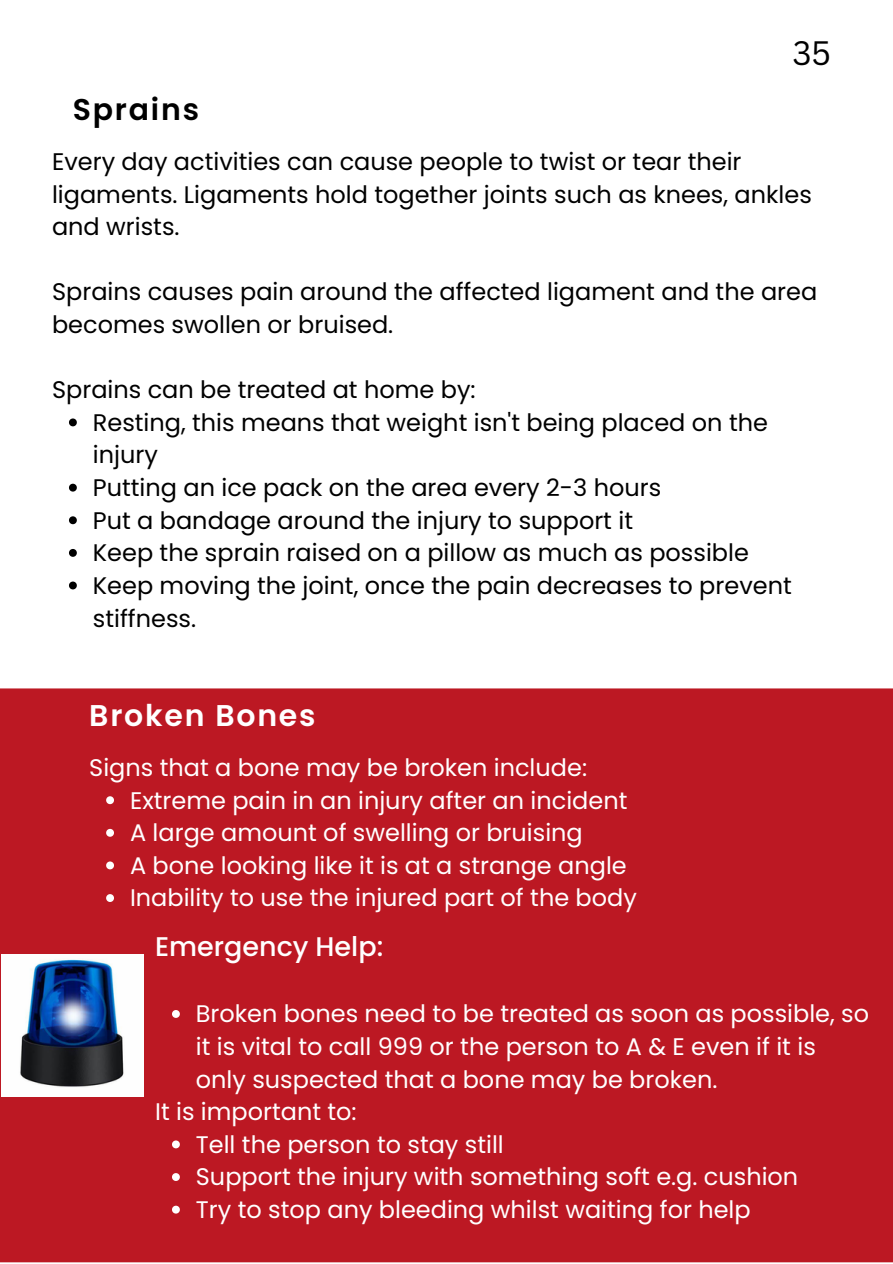
<style>
.page{position:relative;width:893px;height:1264px;background:#fff}
.page>*{position:absolute;margin:0;border:0;box-sizing:border-box;transform-origin:0 0}
.t1{font:33px "Canva Sans";color:#000}
.t2{font:600 30px "Poppins";letter-spacing:.06em;color:#fff}
.t3{font:600 30px "Poppins";letter-spacing:.06em;color:#000}
.t4{font:500 27px "Poppins";color:#fff}
.t5{font:24px/32.5px "Poppins";color:#000}
.t6{font:24px/32.5px "Poppins";color:#fff}
</style>
<div class="page">
<div style="left:0;top:688px;width:892px;height:574px;background:#bc1823"></div>
<svg style="left:69px;top:418px;width:8px;height:8px"></svg>
<svg style="left:69px;top:483px;width:8px;height:8px"></svg>
<svg style="left:69px;top:516px;width:8px;height:8px"></svg>
<svg style="left:69px;top:549px;width:8px;height:8px"></svg>
<svg style="left:69px;top:581px;width:8px;height:8px"></svg>
<svg style="left:106px;top:796px;width:8px;height:8px"></svg>
<svg style="left:106px;top:828px;width:8px;height:8px"></svg>
<svg style="left:106px;top:861px;width:8px;height:8px"></svg>
<svg style="left:106px;top:894px;width:8px;height:8px"></svg>
<img style="left:2px;top:954px;width:141px;height:142px">
<svg style="left:172px;top:1010px;width:8px;height:7px"></svg>
<svg style="left:172px;top:1140px;width:8px;height:8px"></svg>
<svg style="left:172px;top:1173px;width:8px;height:7px"></svg>
<svg style="left:172px;top:1205px;width:8px;height:8px"></svg>
<p class="t3" style="left:73px;top:88px;width:128px">Sprains</p>
<p class="t1" style="left:792px;top:30px;width:40px">35</p>
<p class="t5" style="left:52px;top:145px;width:761px">Every day activities can cause people to twist or tear their ligaments. Ligaments hold together joints such as knees, ankles and wrists.</p>
<p class="t5" style="left:52px;top:276px;width:766px">Sprains causes pain around the affected ligament and the area becomes swollen or bruised.</p>
<p class="t5" style="left:52px;top:373px;width:425px">Sprains can be treated at home by:</p>
<p class="t5" style="left:93px;top:406px;width:676px">Resting, this means that weight isn't being placed on the injury</p>
<p class="t5" style="left:93px;top:471px;width:569px">Putting an ice pack on the area every 2-3 hours</p>
<p class="t5" style="left:93px;top:504px;width:541px">Put a bandage around the injury to support it</p>
<p class="t5" style="left:93px;top:536px;width:657px">Keep the sprain raised on a pillow as much as possible</p>
<p class="t5" style="left:93px;top:569px;width:700px">Keep moving the joint, once the pain decreases to prevent stiffness.</p>
<p class="t2" style="left:89px;top:694px;width:228px">Broken Bones</p>
<p class="t6" style="left:89px;top:751px;width:499px">Signs that a bone may be broken include:</p>
<p class="t6" style="left:130px;top:784px;width:499px">Extreme pain in an injury after an incident</p>
<p class="t6" style="left:130px;top:816px;width:454px">A large amount of swelling or bruising</p>
<p class="t6" style="left:130px;top:849px;width:498px">A bone looking like it is at a strange angle</p>
<p class="t6" style="left:130px;top:881px;width:508px">Inability to use the injured part of the body</p>
<p class="t4" style="left:155px;top:927px;width:230px">Emergency Help:</p>
<p class="t6" style="left:196px;top:997px;width:674px">Broken bones need to be treated as soon as possible, so it is vital to call 999 or the person to A &amp; E even if it is only suspected that a bone may be broken.</p>
<p class="t6" style="left:155px;top:1095px;width:203px">It is important to:</p>
<p class="t6" style="left:196px;top:1128px;width:309px">Tell the person to stay still</p>
<p class="t6" style="left:196px;top:1160px;width:604px">Support the injury with something soft e.g. cushion</p>
<p class="t6" style="left:196px;top:1193px;width:556px">Try to stop any bleeding whilst waiting for help</p>
</div>
